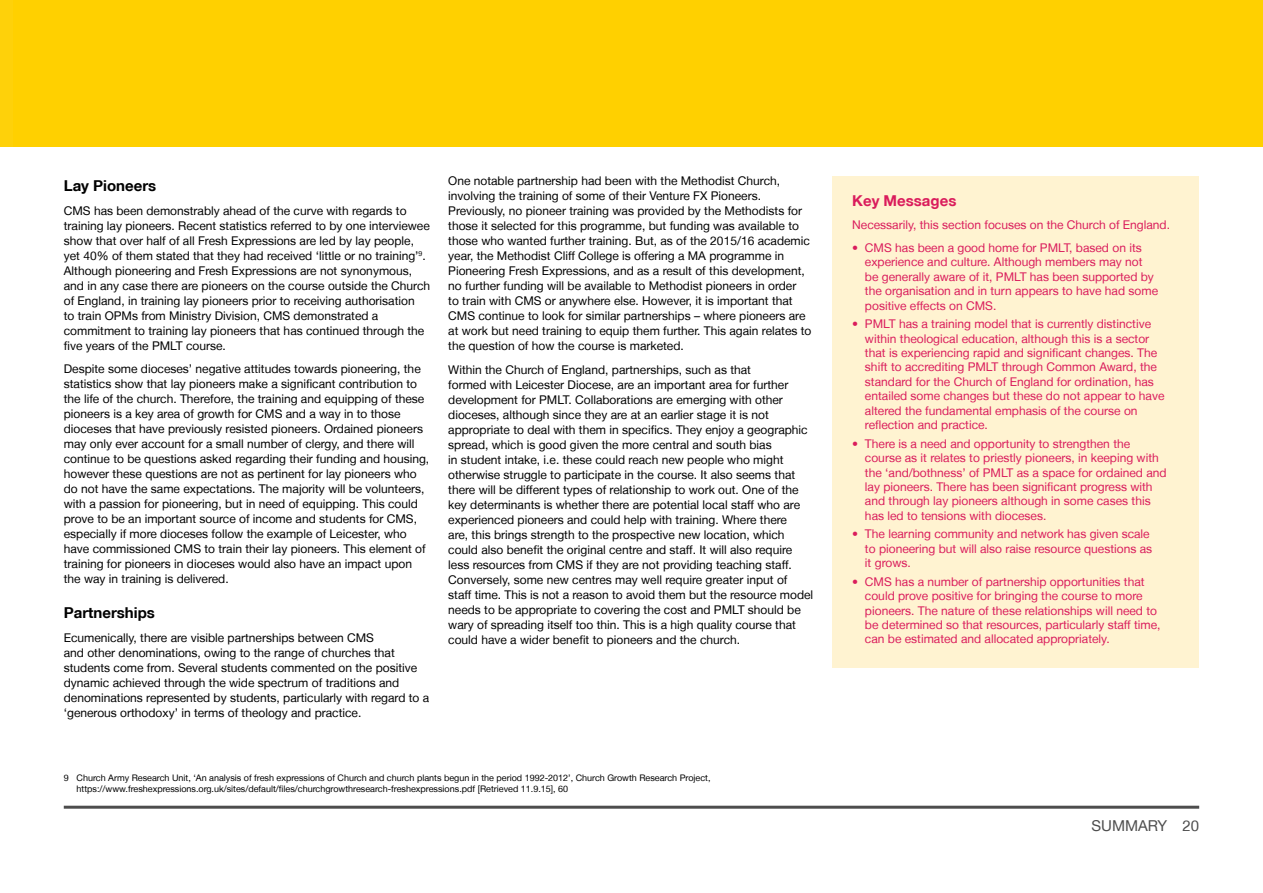
<style>
.page{position:relative;width:1263px;height:893px;background:#fff}
.page>*{position:absolute;margin:0;border:0;box-sizing:border-box;transform-origin:0 0}
.t1{font:700 15px "Helvetica Neue LT";color:#000}
.t2{font:700 15px "Helvetica Neue LT";color:#da1c5c}
.t3{font:15px "Helvetica Neue LT";color:#4d4d4d}
.t4{font:12px/15px "Helvetica Neue LT";color:#000}
.t5{font:12px/14.4px "Helvetica Neue LT";color:#da1c5c}
.t6{font:9px/10.8px "Helvetica Neue LT";color:#000}
</style>
<div class="page">
<div style="left:0;top:0;width:1263px;height:147px;background:#ffd000"></div>
<hr style="left:64px;top:806px;width:1135px;height:3px;background:#4d4d4d">
<div style="left:0;top:0;width:13px;height:147px;background:#fed10a"></div>
<div style="left:833px;top:176px;width:366px;height:492px;background:#fff3d1"></div>
<p class="t1" style="left:64px;top:177px;width:94px">Lay Pioneers</p>
<p class="t4" style="left:64px;top:203px;width:368px">CMS has been demonstrably ahead of the curve with regards to training lay pioneers. Recent statistics referred to by one interviewee show that over half of all Fresh Expressions are led by lay people, yet 40% of them stated that they had received ‘little or no training’<sup>9</sup>.<br>Although pioneering and Fresh Expressions are not synonymous, and in any case there are pioneers on the course outside the Church of England, in training lay pioneers prior to receiving authorisation<br>to train OPMs from Ministry Division, CMS demonstrated a commitment to training lay pioneers that has continued through the five years of the PMLT course.</p>
<p class="t4" style="left:64px;top:362px;width:367px">Despite some dioceses’ negative attitudes towards pioneering, the statistics show that lay pioneers make a significant contribution to the life of the church. Therefore, the training and equipping of these pioneers is a key area of growth for CMS and a way in to those dioceses that have previously resisted pioneers. Ordained pioneers may only ever account for a small number of clergy, and there will continue to be questions asked regarding their funding and housing, however these questions are not as pertinent for lay pioneers who do not have the same expectations. The majority will be volunteers, with a passion for pioneering, but in need of equipping. This could prove to be an important source of income and students for CMS, especially if more dioceses follow the example of Leicester, who have commissioned CMS to train their lay pioneers. This element of training for pioneers in dioceses would also have an impact upon the way in training is delivered.</p>
<p class="t1" style="left:64px;top:604px;width:93px">Partnerships</p>
<p class="t4" style="left:64px;top:630px;width:367px">Ecumenically, there are visible partnerships between CMS<br>and other denominations, owing to the range of churches that students come from. Several students commented on the positive dynamic achieved through the wide spectrum of traditions and denominations represented by students, particularly with regard to a ‘generous orthodoxy’ in terms of theology and practice.</p>
<p class="t4" style="left:448px;top:173px;width:365px">One notable partnership had been with the Methodist Church, involving the training of some of their Venture FX Pioneers.<br>Previously, no pioneer training was provided by the Methodists for those it selected for this programme, but funding was available to those who wanted further training. But, as of the 2015/16 academic year, the Methodist Cliff College is offering a MA programme in Pioneering Fresh Expressions, and as a result of this development, no further funding will be available to Methodist pioneers in order<br>to train with CMS or anywhere else. H owever, it is important that CMS continue to look for similar partnerships – where pioneers are at work but need training to equip them further. This again relates to the question of how the course is marketed.</p>
<p class="t4" style="left:448px;top:362px;width:367px">Within the Church of England, partnerships, such as that<br>formed with Leicester Diocese, are an important area for further development for PMLT. Collaborations are emerging with other dioceses, although since they are at an earlier stage it is not appropriate to deal with them in specifics. They enjoy a geographic spread, which is good given the more central and south bias<br>in student intake, i.e. these could reach new people who might otherwise struggle to participate in the course. It also seems that there will be different types of relationship to work out. One of the key determinants is whether there are potential local staff who are experienced pioneers and could help with training. Where there<br>are, this brings strength to the prospective new location, which could also benefit the original centre and staff. It will also require less resources from CMS if they are not providing teaching staff.<br>Conversely, some new centres may well require greater input of staff time. This is not a reason to avoid them but the resource model needs to be appropriate to covering the cost and PMLT should be wary of spreading itself too thin. This is a high quality course that could have a wider benefit to pioneers and the church.</p>
<p class="t6" style="left:77px;top:772px;width:635px;text-indent:-13px">9 Church Army Research Unit, ‘An analysis of fresh expressions of Church and church plants begun in the period 1992-2012’, Church Growth Research Project, https://www.freshexpressions.org.uk/sites/default/files/churchgrowthresearch-freshexpressions.pdf [Retrieved 11.9.15], 60</p>
<p class="t2" style="left:852px;top:191px;width:106px">Key Messages</p>
<p class="t5" style="left:852px;top:217px;width:319px">Necessarily, this section focuses on the Church of England.</p>
<p class="t5" style="left:865px;top:240px;width:295px;text-indent:-13px">• CMS has been a good home for PMLT, based on its experience and culture. Although members may not be generally aware of it, PMLT has been supported by the organisation and in turn appears to have had some positive effects on CMS.</p>
<p class="t5" style="left:865px;top:317px;width:301px;text-indent:-13px">• PMLT has a training model that is currently distinctive within theological education, although this is a sector that is experiencing rapid and significant changes. The shift to accrediting PMLT through Common Award, the standard for the Church of England for ordination, has entailed some changes but these do not appear to have altered the fundamental emphasis of the course on reflection and practice.</p>
<p class="t5" style="left:865px;top:436px;width:303px;text-indent:-13px">• There is a need and opportunity to strengthen the course as it relates to priestly pioneers, in keeping with the ‘and/bothness’ of PMLT as a space for ordained and lay pioneers. There has been significant progress with and through lay pioneers although in some cases this has led to tensions with dioceses.</p>
<p class="t5" style="left:865px;top:527px;width:289px;text-indent:-13px">• The learning community and network has given scale to pioneering but will also raise resource questions as it grows.</p>
<p class="t5" style="left:865px;top:574px;width:297px;text-indent:-13px">• CMS has a number of partnership opportunities that could prove positive for bringing the course to more pioneers. The nature of these relationships will need to be determined so that resources, particularly staff time, can be estimated and allocated appropriately.</p>
<p class="t3" style="left:1091px;top:817px;width:109px">SUMMARY 20</p>
</div>
